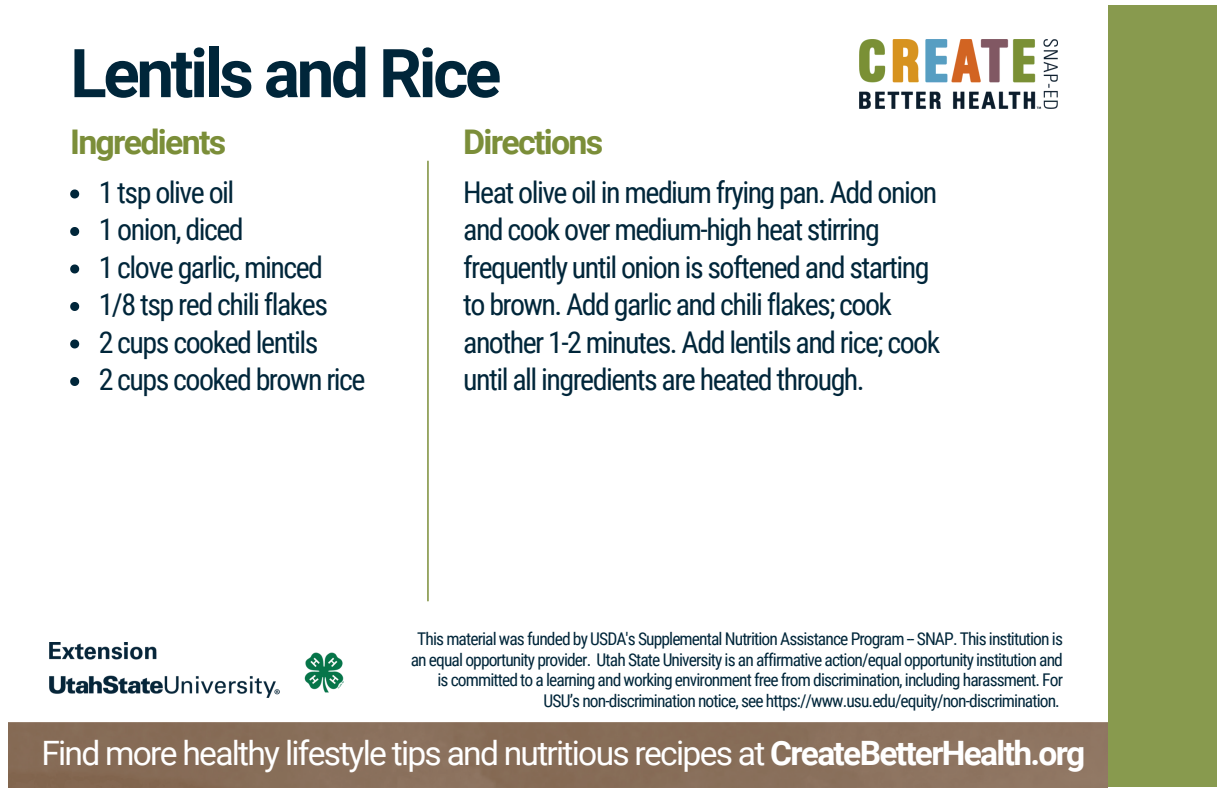
<style>
.page{position:relative;width:1224px;height:792px;background:#fff}
.page>*{position:absolute;margin:0;border:0;box-sizing:border-box;transform-origin:0 0}
.t1{font:700 67.4px "Roboto";letter-spacing:-.05em;color:#00263a}
.t2{font:700 34px "Roboto";letter-spacing:-.05em;color:#7b8e39}
.t3{font:33.6px "Roboto";letter-spacing:-.05em;color:#fff}
.t4{font:30px/37.6px "Roboto Condensed";letter-spacing:-.05em;color:#00263a}
.t5{font:17.6px/20.4px "Roboto Condensed";letter-spacing:-.05em;color:#00263a;text-align:right}
.s1{font-weight:700}
</style>
<div class="page">
<svg style="left:70px;top:189px;width:9px;height:9px"></svg>
<svg style="left:70px;top:227px;width:9px;height:9px"></svg>
<svg style="left:70px;top:264px;width:9px;height:9px"></svg>
<svg style="left:70px;top:302px;width:9px;height:9px"></svg>
<svg style="left:70px;top:339px;width:9px;height:9px"></svg>
<svg style="left:70px;top:377px;width:9px;height:9px"></svg>
<hr style="left:427px;top:161px;width:2px;height:440px;background:#7b8e39">
<img style="left:8px;top:723px;width:1100px;height:64px">
<div style="left:1108px;top:5px;width:109px;height:782px;background:#889a4e"></div>
<img style="left:859px;top:40px;width:198px;height:69px">
<img style="left:49px;top:642px;width:294px;height:56px">
<h1 class="t1" style="left:70px;top:35px;width:433px">Lentils and Rice</h1>
<h2 class="t2" style="left:70px;top:123px;width:158px">Ingredients</h2>
<h3 class="t4" style="left:99px;top:174px;width:268px">1 tsp olive oil<br>1 onion, diced<br>1 clove garlic, minced<br>1/8 tsp red chili flakes<br>2 cups cooked lentils<br>2 cups cooked brown rice</h3>
<h2 class="t2" style="left:463px;top:123px;width:142px">Directions</h2>
<p class="t4" style="left:463px;top:174px;width:479px">Heat olive oil in medium frying pan. Add onion and cook over medium-high heat stirring frequently until onion is softened and starting to brown. Add garlic and chili flakes; cook another 1-2 minutes. Add lentils and rice; cook until all ingredients are heated through.</p>
<p class="t5" style="left:411px;top:629px;width:654px">This material was funded by USDA's Supplemental Nutrition Assistance Program -- SNAP. This institution is an equal opportunity provider. Utah State University is an affirmative action/equal opportunity institution and is committed to a learning and working environment free from discrimination, including harassment. For USU’s non-discrimination notice, see https://www.usu.edu/equity/non-discrimination.</p>
<h3 class="t3" style="left:41px;top:734px;width:1045px">Find more healthy lifestyle tips and nutritious recipes at <span class="s1">CreateBetterHealth.org</span></h3>
</div>
